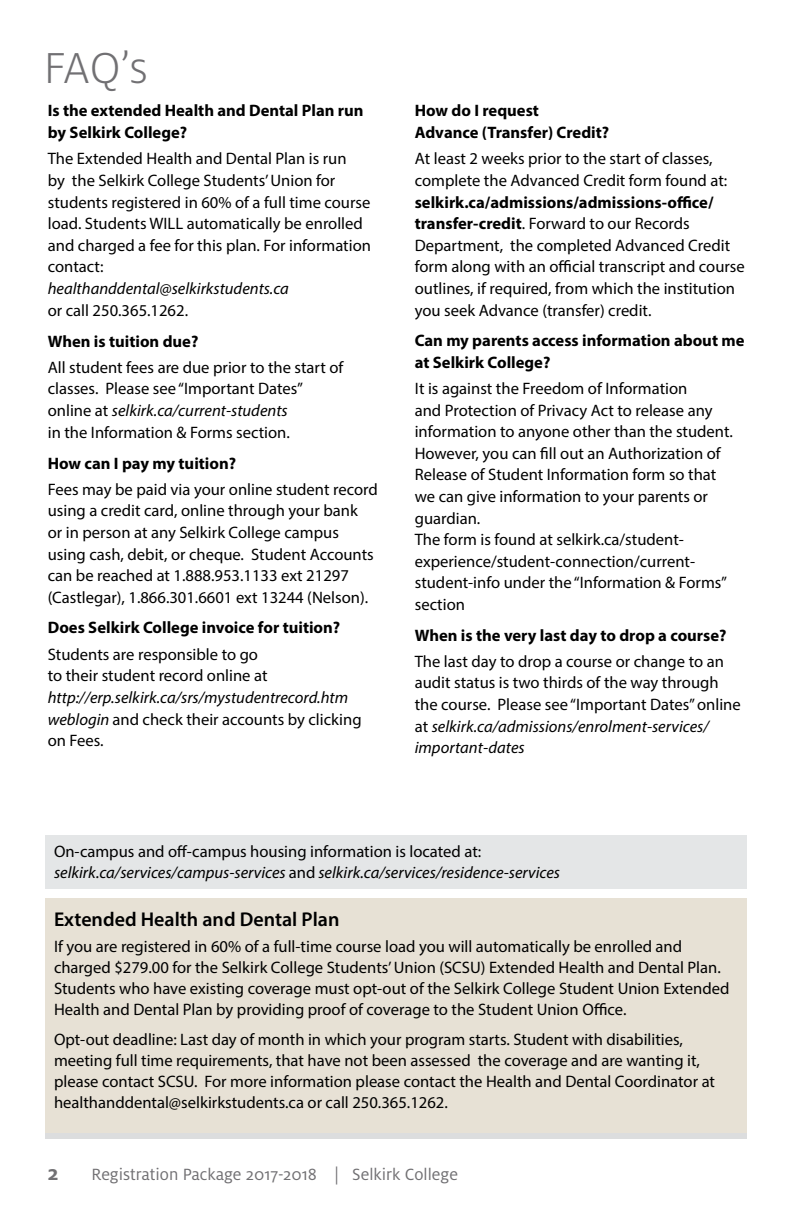
<style>
.page{position:relative;width:792px;height:1224px;background:#fff}
.page>*{position:absolute;margin:0;border:0;box-sizing:border-box;transform-origin:0 0}
.t1{font:300 48px "Milo OT";color:#717073}
.t2{font:700 22px "Milo OT";color:#717073}
.t3{font:600 20px "Myriad Pro";color:#000}
.t4{font:18px "Milo OT";color:#717073}
.t5{font:16.6px/21.6px "Myriad Pro";color:#000}
.t6{font:italic 16.6px/21.6px "Myriad Pro";color:#000}
.t7{font:700 16.6px/21.6px "Myriad Pro";color:#000}
.s1{font-style:italic}
.s2{font-style:normal}
.s3{font-weight:700}
</style>
<div class="page">
<div style="left:45px;top:1133px;width:702px;height:6px;background:#dcddde"></div>
<div style="left:45px;top:835px;width:702px;height:53px;background:#e4e6e7"></div>
<div style="left:45px;top:899px;width:702px;height:234px;background:#e7e1d5"></div>
<h1 class="t1" style="left:44px;top:42px;width:106px">FAQ’s</h1>
<p class="t7" style="left:48px;top:100px;width:317px">Is the extended Health and Dental Plan run by Selkirk College?</p>
<p class="t5" style="left:48px;top:148px;width:325px">The Extended Health and Dental Plan is run<br>by the Selkirk College Students’ Union for students registered in 60% of a full time course load. Students WILL automatically be enrolled and charged a fee for this plan. For information contact:</p>
<p class="t6" style="left:48px;top:278px;width:243px">healthanddental@selkirkstudents.ca</p>
<p class="t5" style="left:48px;top:299px;width:142px">or call 250.365.1262.</p>
<p class="t7" style="left:48px;top:330px;width:152px">When is tuition due?</p>
<p class="t5" style="left:48px;top:356px;width:297px">All student fees are due prior to the start of classes. Please see “Important Dates” online at <span class="s1">selkirk.ca/current-students<br></span>in the Information &amp; Forms section.</p>
<p class="t7" style="left:48px;top:452px;width:190px">How can I pay my tuition?</p>
<p class="t5" style="left:48px;top:478px;width:331px">Fees may be paid via your online student record using a credit card, online through your bank<br>or in person at any Selkirk College campus using cash, debit, or cheque. Student Accounts can be reached at 1.888.953.1133 ext 21297 (Castlegar), 1.866.301.6601 ext 13244 (Nelson).</p>
<p class="t7" style="left:48px;top:617px;width:294px">Does Selkirk College invoice for tuition?</p>
<p class="t5" style="left:48px;top:643px;width:221px">Students are responsible to go to their student record online at</p>
<p class="t6" style="left:48px;top:686px;width:315px">http://erp.selkirk.ca/srs/mystudentrecord.htm weblogin <span class="s2">and check their accounts by clicking on Fees.</span></p>
<p class="t7" style="left:415px;top:100px;width:196px">How do I request<br>Advance (Transfer) Credit?</p>
<p class="t5" style="left:415px;top:148px;width:314px">At least 2 weeks prior to the start of classes, complete the Advanced Credit form found at:</p>
<p class="t5" style="left:415px;top:191px;width:332px"><span class="s3">selkirk.ca/admissions/admissions-office/ transfer-credit</span>. Forward to our Records Department, the completed Advanced Credit form along with an official transcript and course outlines, if required, from which the institution you seek Advance (transfer) credit.</p>
<p class="t7" style="left:415px;top:329px;width:331px">Can my parents access information about me at Selkirk College?</p>
<p class="t5" style="left:415px;top:377px;width:320px">It is against the Freedom of Information<br>and Protection of Privacy Act to release any information to anyone other than the student.<br>However, you can fill out an Authorization of Release of Student Information form so that we can give information to your parents or guardian.<br>The form is found at selkirk.ca/student&shy;experience/student-connection/current&shy;student-info under the “Information &amp; Forms” section</p>
<p class="t7" style="left:415px;top:624px;width:313px">When is the very last day to drop a course?</p>
<p class="t5" style="left:415px;top:650px;width:327px">The last day to drop a course or change to an audit status is two thirds of the way through the course. Please see “Important Dates” online at <span class="s1">selkirk.ca/admissions/enrolment-services/ important-dates</span></p>
<p class="t6" style="left:54px;top:840px;width:508px"><span class="s2">On-campus and off-campus housing information is located at: </span>selkirk.ca/services/campus-services <span class="s2">and</span> selkirk.ca/services/residence-services</p>
<p class="t3" style="left:54px;top:906px;width:287px">Extended Health and Dental Plan</p>
<p class="t5" style="left:54px;top:936px;width:677px;line-height:21px">If you are registered in 60% of a full-time course load you will automatically be enrolled and charged $279.00 for the Selkirk College Students’ Union (SCSU) Extended Health and Dental Plan.<br>Students who have existing coverage must opt-out of the Selkirk College Student Union Extended Health and Dental Plan by providing proof of coverage to the Student Union Office.</p>
<p class="t5" style="left:54px;top:1029px;width:663px;line-height:21px">Opt-out deadline: Last day of month in which your program starts. Student with disabilities, meeting full time requirements, that have not been assessed the coverage and are wanting it, please contact SCSU. For more information please contact the Health and Dental Coordinator at healthanddental@selkirkstudents.ca or call 250.365.1262.</p>
<h2 class="t2" style="left:48px;top:1161px;width:12px">2</h2>
<p class="t4" style="left:91px;top:1165px;width:368px">Registration Package 2017-2018 | Selkirk College</p>
</div>
